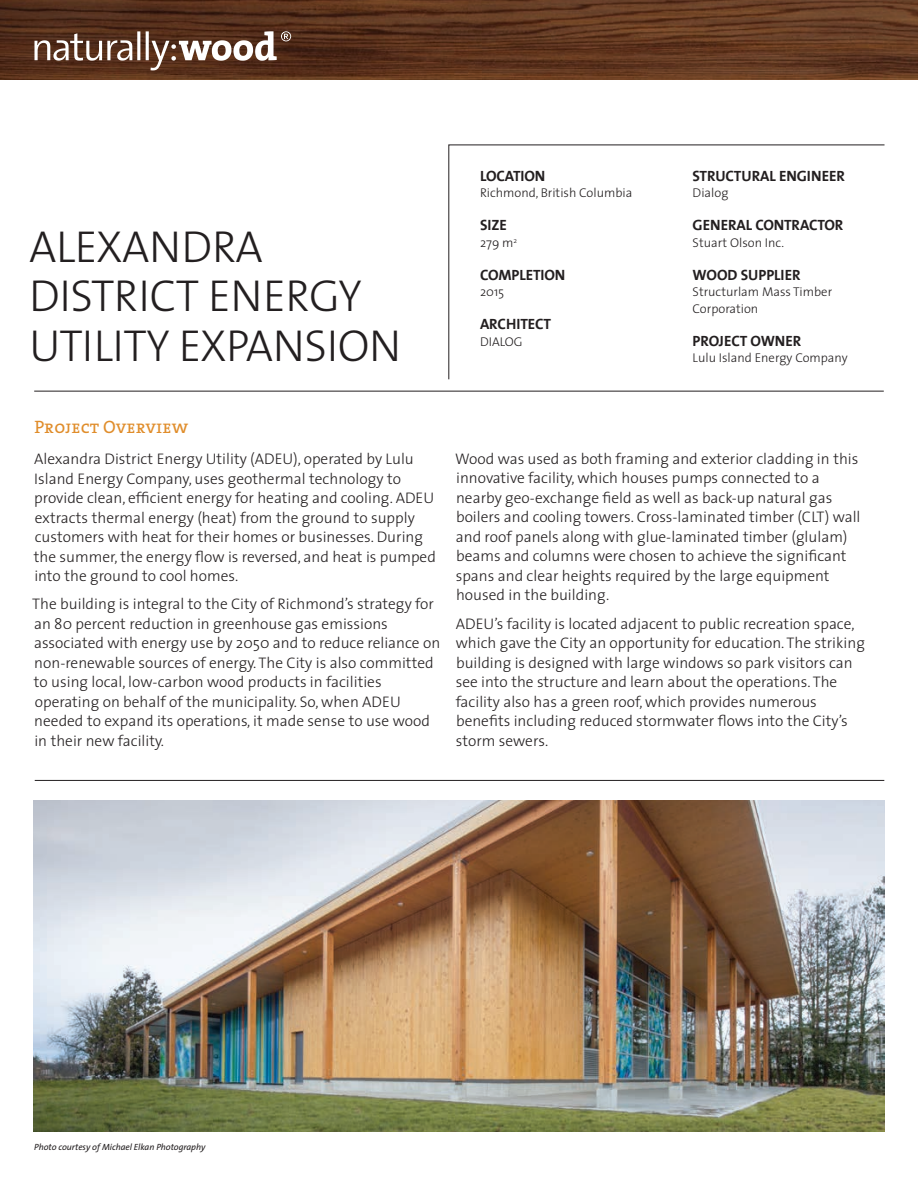
<style>
.page{position:relative;width:918px;height:1188px;background:#fff}
.page>*{position:absolute;margin:0;border:0;box-sizing:border-box;transform-origin:0 0}
.t1{font:300 45px/49.5px "The Sans";letter-spacing:-.01em;color:#231f20}
.t2{font:18px "The Serif Caps";color:#e08d2b}
.t3{font:300 15.3px/19.5px "The Sans";color:#231f20}
.t4{font:15px "The Sans Bold Caps";letter-spacing:-.005em;color:#231f20}
.t5{font:300 12.75px/16.5px "The Sans";color:#231f20}
.t6{font:italic 9px "The Sans";letter-spacing:-.005em;color:#231f20}
</style>
<div class="page">
<img style="left:33px;top:801px;width:852px;height:331px">
<img style="left:0;top:0;width:918px;height:79px">
<svg style="left:34px;top:31px;width:257px;height:39px"></svg>
<svg style="left:448px;top:145px;width:437px;height:235px"></svg>
<hr style="left:34px;top:391px;width:850px;height:1px;background:#231f20">
<hr style="left:35px;top:780px;width:849px;height:1px;background:#231f20">
<h1 class="t1" style="left:29px;top:220px;width:374px">ALEXANDRA<br>DISTRICT ENERGY<br>UTILITY EXPANSION</h1>
<p class="t4" style="left:480px;top:163px;width:67px">LOCATION</p>
<p class="t5" style="left:480px;top:184px;width:154px">Richmond, British Columbia</p>
<p class="t4" style="left:480px;top:213px;width:28px">SIZE</p>
<p class="t5" style="left:480px;top:234px;width:39px">279 m<sup>2</sup></p>
<p class="t4" style="left:480px;top:262px;width:87px">COMPLETION</p>
<p class="t5" style="left:480px;top:283px;width:26px">2015</p>
<p class="t4" style="left:480px;top:312px;width:73px">ARCHITECT</p>
<p class="t5" style="left:480px;top:333px;width:44px">DIALOG</p>
<p class="t4" style="left:693px;top:163px;width:154px">STRUCTURAL ENGINEER</p>
<p class="t5" style="left:693px;top:184px;width:37px">Dialog</p>
<p class="t4" style="left:693px;top:213px;width:152px">GENERAL CONTRACTOR</p>
<p class="t5" style="left:693px;top:234px;width:93px">Stuart Olson Inc.</p>
<p class="t4" style="left:693px;top:262px;width:110px">WOOD SUPPLIER</p>
<p class="t5" style="left:693px;top:283px;width:141px">Structurlam Mass Timber<br>Corporation</p>
<p class="t4" style="left:693px;top:328px;width:110px">PROJECT OWNER</p>
<p class="t5" style="left:693px;top:349px;width:157px">Lulu Island Energy Company</p>
<p class="t2" style="left:34px;top:412px;width:155px">Project Overview</p>
<p class="t3" style="left:34px;top:449px;width:403px">Alexandra District Energy Utility (ADEU), operated by Lulu Island Energy Company, uses geothermal technology to provide clean, efficient energy for heating and cooling. ADEU extracts thermal energy (heat) from the ground to supply customers with heat for their homes or businesses. During the summer, the energy flow is reversed, and heat is pumped into the ground to cool homes.</p>
<p class="t3" style="left:32px;top:594px;width:409px">The building is integral to the City of Richmond’s strategy for an 80 percent reduction in greenhouse gas emissions associated with energy use by 2050 and to reduce reliance on non-renewable sources of energy. The City is also committed to using local, low-carbon wood products in facilities operating on behalf of the municipality. So, when ADEU needed to expand its operations, it made sense to use wood in their new facility.</p>
<p class="t3" style="left:455px;top:449px;width:407px">Wood was used as both framing and exterior cladding in this innovative facility, which houses pumps connected to a nearby geo-exchange field as well as back-up natural gas boilers and cooling towers. Cross-laminated timber (CLT) wall and roof panels along with glue-laminated timber (glulam) beams and columns were chosen to achieve the significant spans and clear heights required by the large equipment housed in the building.</p>
<p class="t3" style="left:456px;top:613px;width:411px">ADEU’s facility is located adjacent to public recreation space, which gave the City an opportunity for education. The striking building is designed with large windows so park visitors can see into the structure and learn about the operations. The facility also has a green roof, which provides numerous benefits including reduced stormwater flows into the City’s storm sewers.</p>
<p class="t6" style="left:34px;top:1140px;width:173px">Photo courtesy of Michael Elkan Photography</p>
</div>
